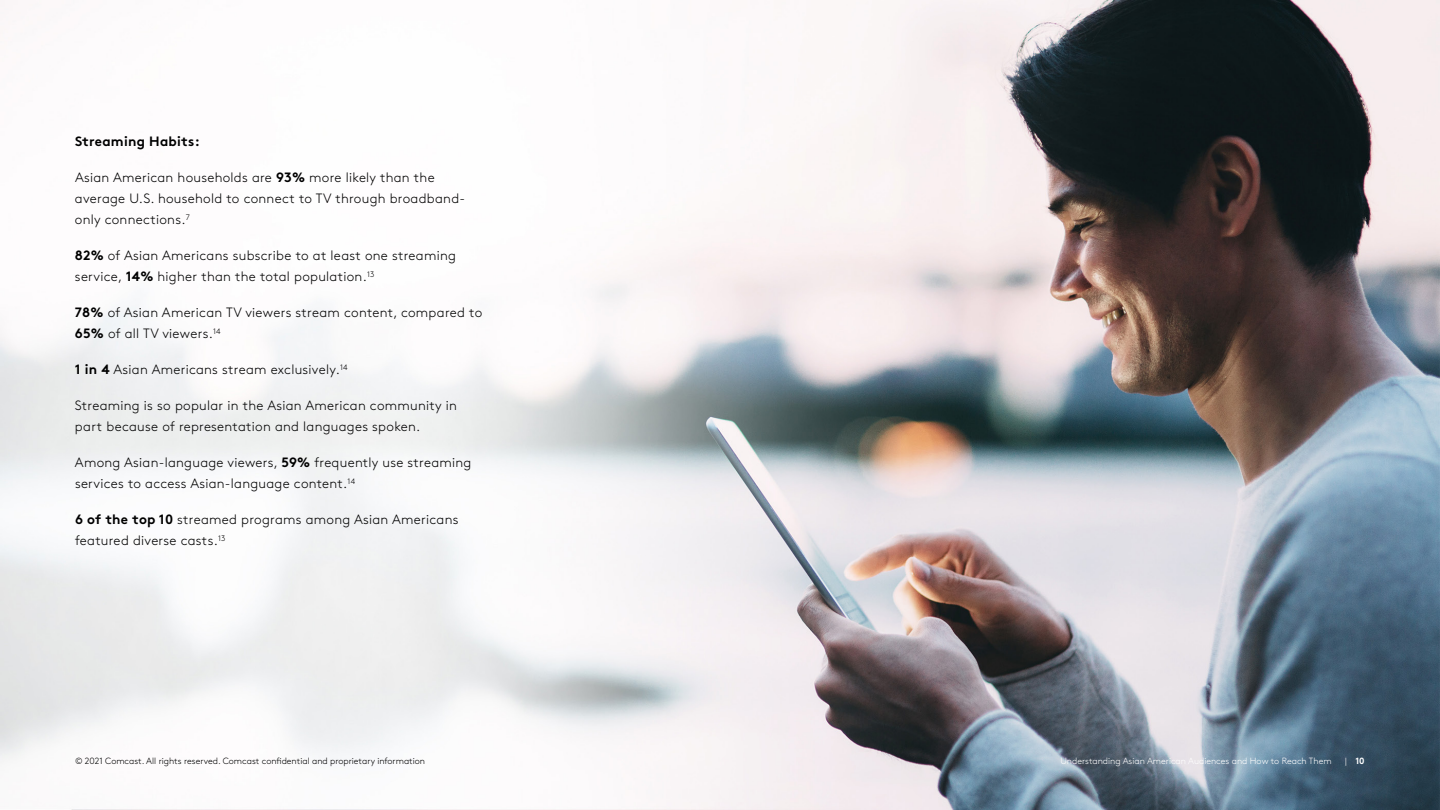
<style>
.page{position:relative;width:1440px;height:810px;background:#fff}
.page>*{position:absolute;margin:0;border:0;box-sizing:border-box;transform-origin:0 0}
.t1{font:300 13.5px/21px "Brown";letter-spacing:.02em;color:#000}
.t2{font:700 13.5px "Brown";letter-spacing:.02em;color:#000}
.t3{font:300 9px "Brown";color:#000}
.t4{font:300 9px "Brown";color:#fff}
.t5{font:700 9px "Brown";color:#fff}
.s1{font-weight:700}
.s2{font-weight:300}
</style>
<div class="page">
<img style="left:0;top:0;width:1440px;height:810px">
<p class="t2" style="left:75px;top:135px;width:126px">Streaming Habits:</p>
<p class="t1" style="left:75px;top:168px;width:392px">Asian American households are <span class="s1">93%</span> more likely than the average U.S. household to connect to TV through broadband&shy;only connections.<sup>7</sup></p>
<p class="t1" style="left:75px;top:246px;width:383px"><span class="s1">82%</span> of Asian Americans subscribe to at least one streaming service, <span class="s1">14%</span> higher than the total population.<sup>13</sup></p>
<p class="t1" style="left:75px;top:303px;width:409px"><span class="s1">78%</span> of Asian American TV viewers stream content, compared to<br><span class="s1">65%</span> of all TV viewers.<sup>14</sup></p>
<p class="t1" style="left:75px;top:360px;width:274px"><span class="s1">1 in 4</span> Asian Americans stream exclusively.<sup>14</sup></p>
<p class="t1" style="left:75px;top:396px;width:383px">Streaming is so popular in the Asian American community in part because of representation and languages spoken.</p>
<p class="t1" style="left:75px;top:453px;width:398px">Among Asian-language viewers, <span class="s1">59%</span> frequently use streaming services to access Asian-language content.<sup>14</sup></p>
<p class="t1" style="left:75px;top:510px;width:385px"><span class="s1">6 of the top 10</span> streamed programs among Asian Americans featured diverse casts.<sup>13</sup></p>
<p class="t3" style="left:75px;top:755px;width:352px">© 2021 Comcast. All rights reserved. Comcast confidential and proprietary information</p>
<p class="t4" style="left:1060px;top:758px;width:273px">Understanding Asian American Audiences and How to Reach Them</p>
<p class="t5" style="left:1345px;top:757px;width:21px"><span class="s2">|</span> 10</p>
</div>
